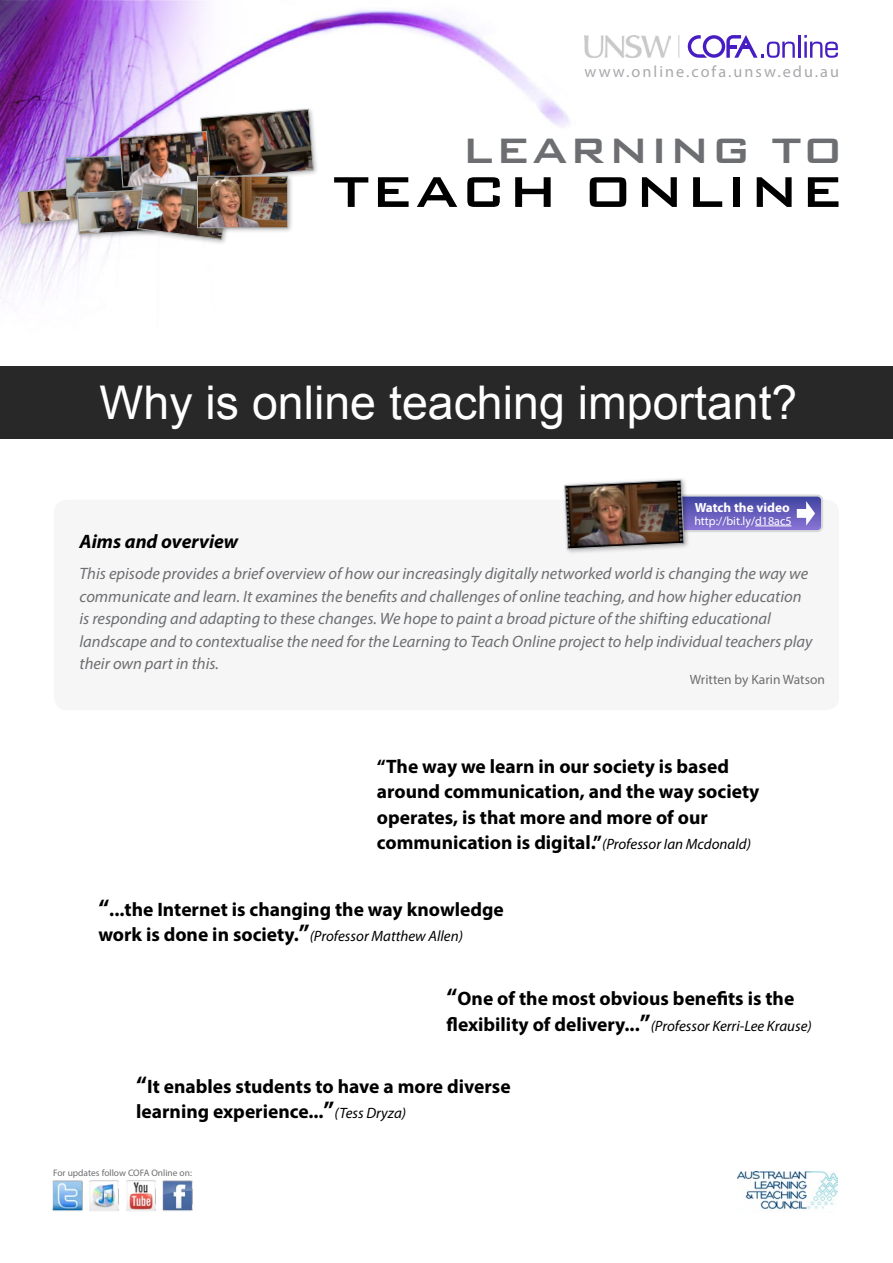
<style>
.page{position:relative;width:893px;height:1263px;background:#fff}
.page>*{position:absolute;margin:0;border:0;box-sizing:border-box;transform-origin:0 0}
.t1{font:500 57.45px "Bank Gothic";letter-spacing:.02em;color:#000}
.t2{font:500 47.25px "Bank Gothic";letter-spacing:.02em;color:#6d6e71}
.t3{font:46.5px "Arial";color:#fff}
.t4{font:700 19.5px/25.5px "Myriad Pro";color:#000}
.t5{font:italic 700 19.5px "Myriad Pro";color:#000}
.t6{font:italic 16.5px/22.5px "Myriad Pro";color:#6d6e71}
.t7{font:16.2px "Myriad Pro";letter-spacing:.125em;color:#a7a9ac}
.t8{font:italic 15px "Myriad Pro";color:#000}
.t9{font:13.5px "Myriad Pro";color:#6d6e71}
.t10{font:700 13.35px "Myriad Pro";color:#fff}
.t11{font:12px "Myriad Pro";color:#fff}
.t12{font:9.45px "Myriad Pro";color:#6d6e71}
.s1{font-weight:400;font-style:italic;font-size:15px}
.s2{font-size:24px}
.s3{font-weight:700;font-style:normal;font-size:19.5px}
.s4{font-weight:700;font-style:normal;font-size:24px}
</style>
<div class="page">
<img style="left:0;top:0;width:570px;height:298px">
<img style="left:162px;top:1180px;width:31px;height:31px">
<img style="left:89px;top:1180px;width:30px;height:31px">
<img style="left:126px;top:1180px;width:30px;height:31px">
<img style="left:52px;top:1180px;width:31px;height:31px">
<img style="left:737px;top:1171px;width:101px;height:40px">
<svg style="left:688px;top:35px;width:107px;height:23px"></svg>
<hr style="left:798px;top:35px;width:2px;height:23px;background:#471dc3">
<svg style="left:804px;top:35px;width:34px;height:23px"></svg>
<img style="left:584px;top:35px;width:86px;height:23px">
<svg style="left:678px;top:35px;width:1px;height:23px"></svg>
<div style="left:0;top:366px;width:893px;height:73px;background:#292829"></div>
<div style="left:54px;top:500px;width:785px;height:210px;background:#f6f6f6;border-radius:13px"></div>
<div style="left:198px;top:106px;width:121px;height:79px;background:#000;opacity:.3"></div>
<div style="left:15px;top:184px;width:69px;height:46px;background:#000;opacity:.3"></div>
<div style="left:134px;top:180px;width:100px;height:65px;background:#000;opacity:.3"></div>
<img style="left:18px;top:109px;width:296px;height:131px">
<div style="left:194px;top:173px;width:100px;height:61px;background:#000;opacity:.3"></div>
<img style="left:199px;top:178px;width:87px;height:48px">
<div style="left:197px;top:176px;width:91px;height:52px;border:1px solid #a7a9ac"></div>
<div style="left:561px;top:477px;width:129px;height:78px;background:#000;opacity:.3"></div>
<img style="left:564px;top:479px;width:258px;height:70px">
<hr style="left:755px;top:526px;width:36px;height:1px;background:#fff">
<p class="t7" style="left:585px;top:61px;width:256px">www.online.cofa.unsw.edu.au</p>
<h2 class="t2" style="left:462px;top:114px;width:383px">LEARNING TO</h2>
<h1 class="t1" style="left:333px;top:147px;width:512px">TEACH ONLINE</h1>
<h3 class="t3" style="left:100px;top:372px;width:699px">Why is online teaching important?</h3>
<p class="t10" style="left:695px;top:499px;width:97px">Watch the video</p>
<p class="t11" style="left:694px;top:513px;width:99px">http://bit.ly/d18ac5</p>
<p class="t5" style="left:80px;top:529px;width:160px">Aims and overview</p>
<p class="t6" style="left:80px;top:562px;width:734px">This episode provides a brief overview of how our increasingly digitally networked world is changing the way we communicate and learn. It examines the benefits and challenges of online teaching, and how higher education is responding and adapting to these changes. We hope to paint a broad picture of the shifting educational landscape and to contextualise the need for the Learning to Teach Online project to help individual teachers play their own part in this.</p>
<p class="t9" style="left:690px;top:671px;width:137px">Written by Karin Watson</p>
<p class="t4" style="left:377px;top:753px;width:384px">“The way we learn in our society is based around communication, and the way society operates, is that more and more of our communication is digital.”<span class="s1">(Professor Ian Mcdonald)</span></p>
<p class="t4" style="left:98px;top:896px;width:407px"><span class="s2">“</span>...the Internet is changing the way knowledge</p>
<p class="t8" style="left:98px;top:927px;width:366px"><span class="s3">work is done in society.</span><span class="s4">”</span>(Professor Matthew Allen)</p>
<p class="t4" style="left:447px;top:985px;width:349px"><span class="s2">“</span>One of the most obvious benefits is the</p>
<p class="t8" style="left:447px;top:1016px;width:367px"><span class="s3">flexibility of delivery...</span><span class="s4">”</span>(Professor Kerri-Lee Krause)</p>
<p class="t4" style="left:136px;top:1073px;width:376px"><span class="s2">“</span>It enables students to have a more diverse learning experience...<span class="s2">”</span><span class="s1">(Tess Dryza)</span></p>
<p class="t12" style="left:53px;top:1167px;width:140px">For updates follow COFA Online on:</p>
</div>
